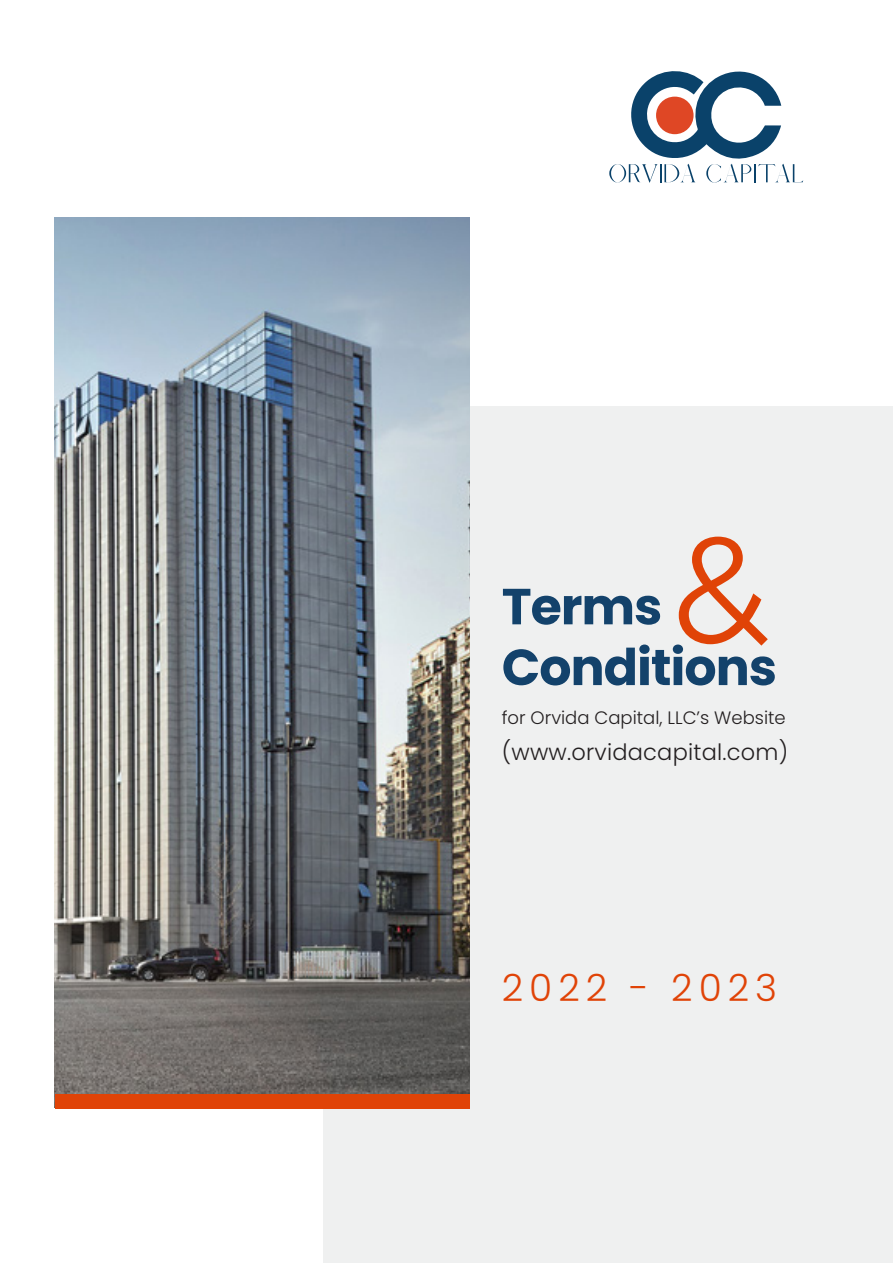
<style>
.page{position:relative;width:893px;height:1263px;background:#fff}
.page>*{position:absolute;margin:0;border:0;box-sizing:border-box;transform-origin:0 0}
.t1{font:300 152.4px "Montserrat";color:#e04307}
.t2{font:700 50.7px "Poppins";letter-spacing:-.02em;color:#13426b}
.t3{font:300 37.5px "Poppins";letter-spacing:.16em;color:#e04307}
.t4{font:300 22.5px "Poppins";letter-spacing:.01em;color:#231f20}
.t5{font:300 18px "Poppins";color:#231f20}
</style>
<div class="page">
<div style="left:323px;top:406px;width:570px;height:857px;background:#eff0f0"></div>
<img style="left:55px;top:217px;width:415px;height:877px">
<div style="left:55px;top:1094px;width:415px;height:14px;background:#e04307"></div>
<svg style="left:609px;top:71px;width:194px;height:112px"></svg>
<p class="t1" style="left:670px;top:470px;width:100px">&amp;</p>
<p class="t2" style="left:502px;top:577px;width:162px">Terms</p>
<p class="t2" style="left:502px;top:638px;width:277px">Conditions</p>
<p class="t5" style="left:502px;top:707px;width:285px">for Orvida Capital, LLC’s Website</p>
<p class="t4" style="left:502px;top:739px;width:288px">(www.orvidacapital.com)</p>
<p class="t3" style="left:502px;top:966px;width:277px">2022 - 2023</p>
</div>
